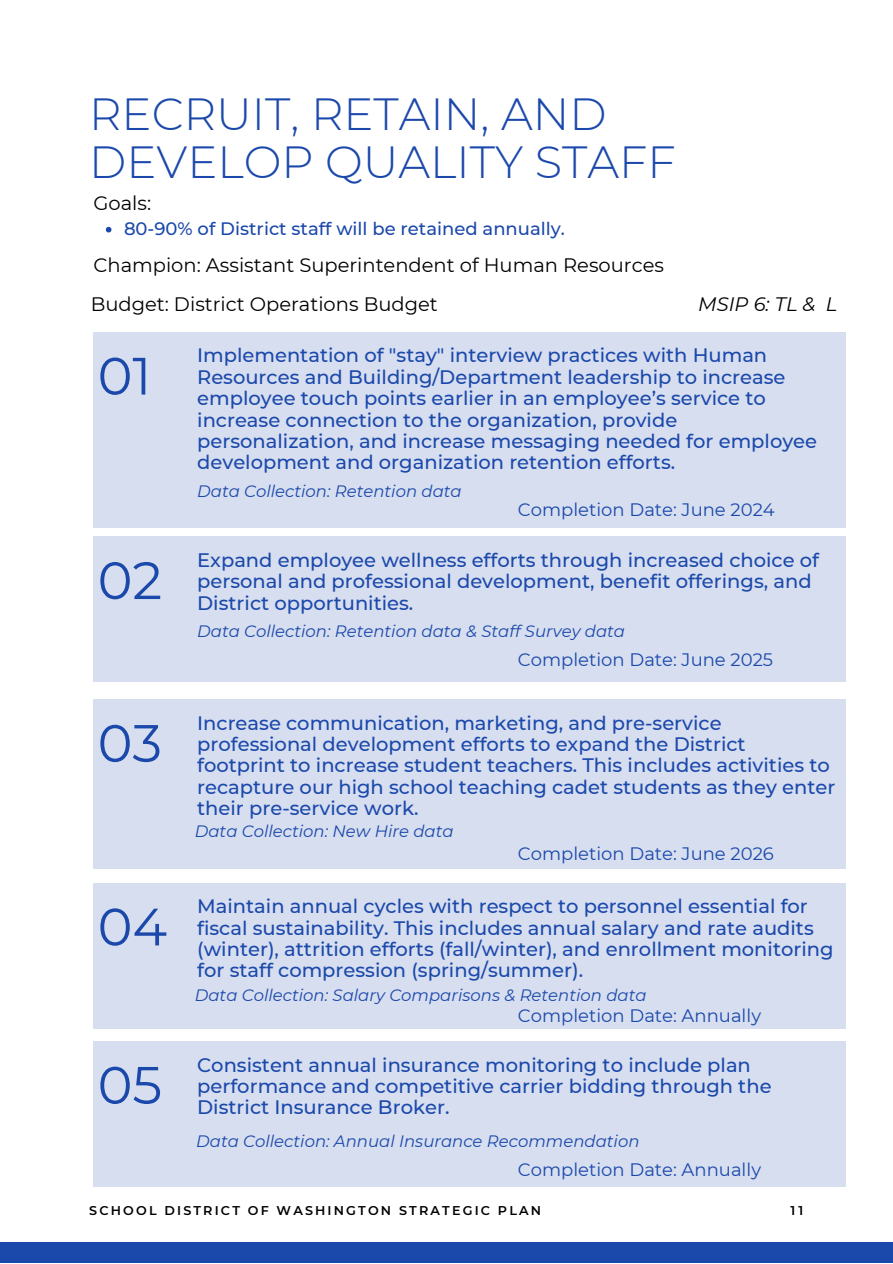
<style>
.page{position:relative;width:893px;height:1264px;background:#fff}
.page>*{position:absolute;margin:0;border:0;box-sizing:border-box;transform-origin:0 0}
.t1{font:52.5px "Montserrat";color:#1b48ab}
.t2{font:300 45px/47.2px "Montserrat";color:#1b48ab}
.t3{font:500 19.5px/21.3px "Montserrat";color:#1b48ab}
.t4{font:19.5px "Montserrat";color:#000}
.t5{font:italic 19.5px "Montserrat";color:#000}
.t6{font:18px "Montserrat";color:#1b48ab}
.t7{font:500 18px "Montserrat";color:#1b48ab}
.t8{font:italic 16.5px "Montserrat";color:#1b48ab}
.t9{font:600 12.75px "Montserrat";letter-spacing:.17em;color:#000}
</style>
<div class="page">
<div style="left:0;top:1242px;width:892px;height:20px;background:#1b48ab"></div>
<svg style="left:106px;top:227px;width:5px;height:5px"></svg>
<div style="left:93px;top:883px;width:752px;height:145px;background:#d6deef"></div>
<div style="left:93px;top:1041px;width:752px;height:145px;background:#d6deef"></div>
<div style="left:93px;top:699px;width:752px;height:170px;background:#d6deef"></div>
<div style="left:93px;top:332px;width:752px;height:196px;background:#d6deef"></div>
<div style="left:93px;top:537px;width:752px;height:145px;background:#d6deef"></div>
<p class="t2" style="left:89px;top:91px;width:588px">RECRUIT, RETAIN, AND<br>DEVELOP QUALITY STAFF</p>
<p class="t4" style="left:93px;top:191px;width:59px">Goals:</p>
<p class="t7" style="left:124px;top:217px;width:442px">80-90% of District staff will be retained annually.</p>
<p class="t4" style="left:93px;top:253px;width:572px">Champion: Assistant Superintendent of Human Resources</p>
<p class="t4" style="left:91px;top:292px;width:348px">Budget: District Operations Budget</p>
<p class="t5" style="left:698px;top:292px;width:141px">MSIP 6: TL &amp; L</p>
<p class="t1" style="left:98px;top:344px;width:55px">01</p>
<p class="t1" style="left:98px;top:548px;width:66px">02</p>
<p class="t1" style="left:98px;top:711px;width:66px">03</p>
<p class="t1" style="left:98px;top:894px;width:71px">04</p>
<p class="t1" style="left:98px;top:1052px;width:66px">05</p>
<p class="t3" style="left:197px;top:345px;width:621px">Implementation of "stay" interview practices with Human Resources and Building/Department leadership to increase employee touch points earlier in an employee’s service to increase connection to the organization, provide personalization, and increase messaging needed for employee development and organization retention efforts.</p>
<p class="t8" style="left:197px;top:480px;width:266px">Data Collection: Retention data</p>
<p class="t6" style="left:518px;top:498px;width:258px">Completion Date: June 2024</p>
<p class="t3" style="left:197px;top:549px;width:623px">Expand employee wellness efforts through increased choice of personal and professional development, benefit offerings, and</p>
<p class="t3" style="left:197px;top:592px;width:218px">District opportunities.</p>
<p class="t8" style="left:197px;top:621px;width:429px">Data Collection: Retention data &amp; Staff Survey data</p>
<p class="t6" style="left:518px;top:648px;width:257px">Completion Date: June 2025</p>
<p class="t3" style="left:197px;top:712px;width:639px">Increase communication, marketing, and pre-service professional development efforts to expand the District footprint to increase student teachers. This includes activities to recapture our high school teaching cadet students as they enter their pre-service work.</p>
<p class="t8" style="left:195px;top:821px;width:260px">Data Collection: New Hire data</p>
<p class="t6" style="left:518px;top:842px;width:257px">Completion Date: June 2026</p>
<p class="t3" style="left:197px;top:895px;width:638px">Maintain annual cycles with respect to personnel essential for fiscal sustainability. This includes annual salary and rate audits (winter), attrition efforts (fall/winter), and enrollment monitoring for staff compression (spring/summer).</p>
<p class="t8" style="left:195px;top:985px;width:453px">Data Collection: Salary Comparisons &amp; Retention data</p>
<p class="t6" style="left:518px;top:1004px;width:245px">Completion Date: Annually</p>
<p class="t3" style="left:197px;top:1053px;width:576px">Consistent annual insurance monitoring to include plan performance and competitive carrier bidding through the</p>
<p class="t3" style="left:197px;top:1096px;width:254px">District Insurance Broker.</p>
<p class="t8" style="left:196px;top:1131px;width:444px">Data Collection: Annual Insurance Recommendation</p>
<p class="t6" style="left:518px;top:1158px;width:245px">Completion Date: Annually</p>
<p class="t9" style="left:89px;top:1202px;width:453px">SCHOOL DISTRICT OF WASHINGTON STRATEGIC PLAN</p>
<p class="t9" style="left:790px;top:1202px;width:14px">11</p>
</div>
